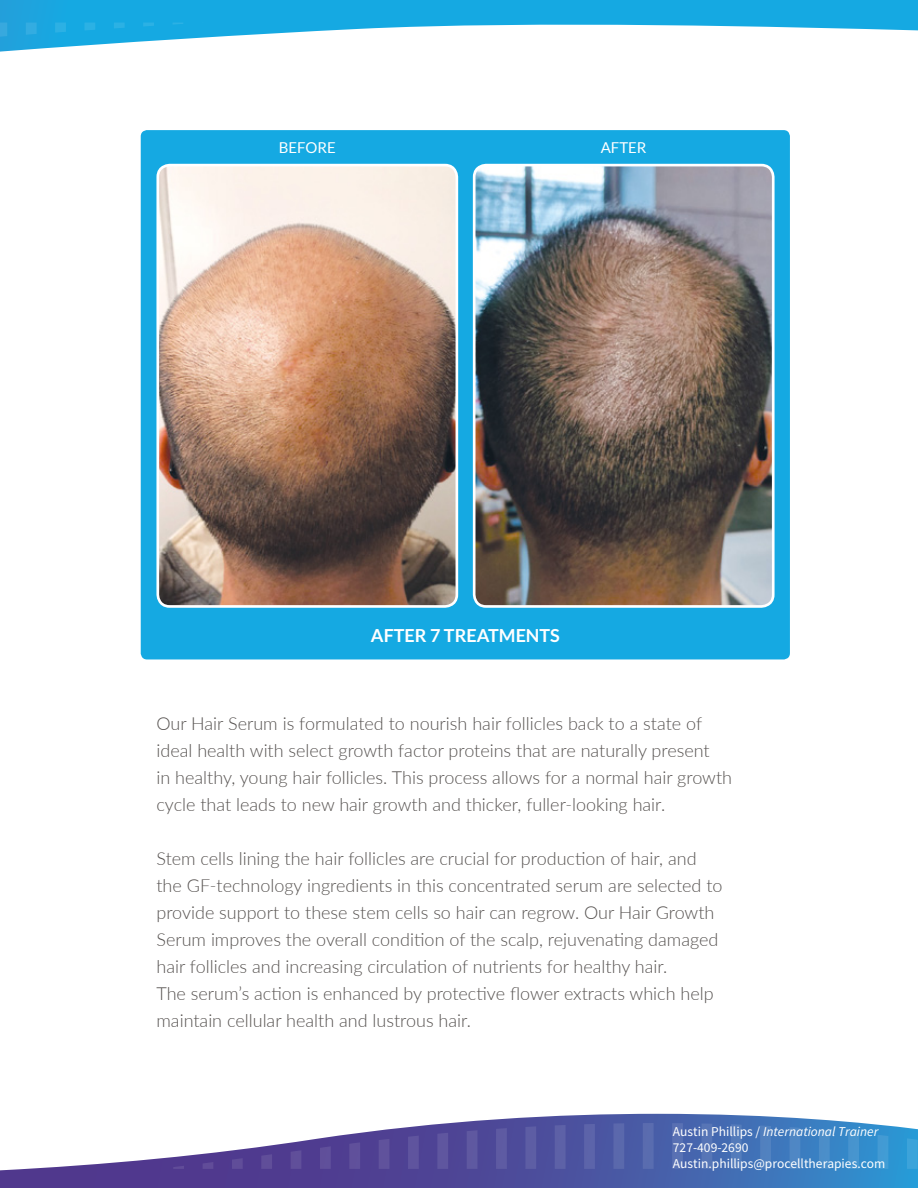
<style>
.page{position:relative;width:918px;height:1188px;background:#fff}
.page>*{position:absolute;margin:0;border:0;box-sizing:border-box;transform-origin:0 0}
.t1{font:300 18px/27px "Lato";color:#565250}
.t2{font:700 18px "Lato";color:#fff}
.t3{font:15px "Lato";color:#fff}
.t4{font:13.5px/16.2px "Source Sans Pro";color:#fff}
.s1{font-style:italic}
</style>
<div class="page">
<div style="left:141px;top:130px;width:649px;height:529px;background:#15a9e2;border-radius:6px"></div>
<svg style="left:0;top:1114px;width:861px;height:74px"></svg>
<svg style="left:173px;top:1123px;width:745px;height:65px;background:#5b6db0"></svg>
<svg style="left:0;top:0;width:918px;height:38px"></svg>
<svg style="left:0;top:23px;width:205px;height:29px"></svg>
<img style="left:160px;top:165px;width:297px;height:439px">
<div style="left:156px;top:164px;width:302px;height:444px;border:3px solid #fff;border-radius:12px"></div>
<img style="left:474px;top:165px;width:297px;height:441px">
<div style="left:473px;top:164px;width:302px;height:444px;border:3px solid #fff;border-radius:12px"></div>
<p class="t3" style="left:279px;top:139px;width:59px">BEFORE</p>
<p class="t3" style="left:601px;top:139px;width:47px">AFTER</p>
<p class="t2" style="left:371px;top:625px;width:191px">AFTER 7 TREATMENTS</p>
<p class="t1" style="left:156px;top:709px;width:577px">Our Hair Serum is formulated to nourish hair follicles back to a state of ideal health with select growth factor proteins that are naturally present<br>in healthy, young hair follicles. This process allows for a normal hair growth cycle that leads to new hair growth and thicker, fuller-looking hair.</p>
<p class="t1" style="left:156px;top:844px;width:568px">Stem cells lining the hair follicles are crucial for production of hair, and the GF-technology ingredients in this concentrated serum are selected to provide support to these stem cells so hair can regrow. Our Hair Growth Serum improves the overall condition of the scalp, rejuvenating damaged hair follicles and increasing circulation of nutrients for healthy hair.<br>The serum’s action is enhanced by protective flower extracts which help maintain cellular health and lustrous hair.</p>
<p class="t4" style="left:673px;top:1123px;width:214px">Austin Phillips / <span class="s1">International Trainer<br></span>727-409-2690<br>Austin.phillips@procelltherapies.com</p>
</div>
